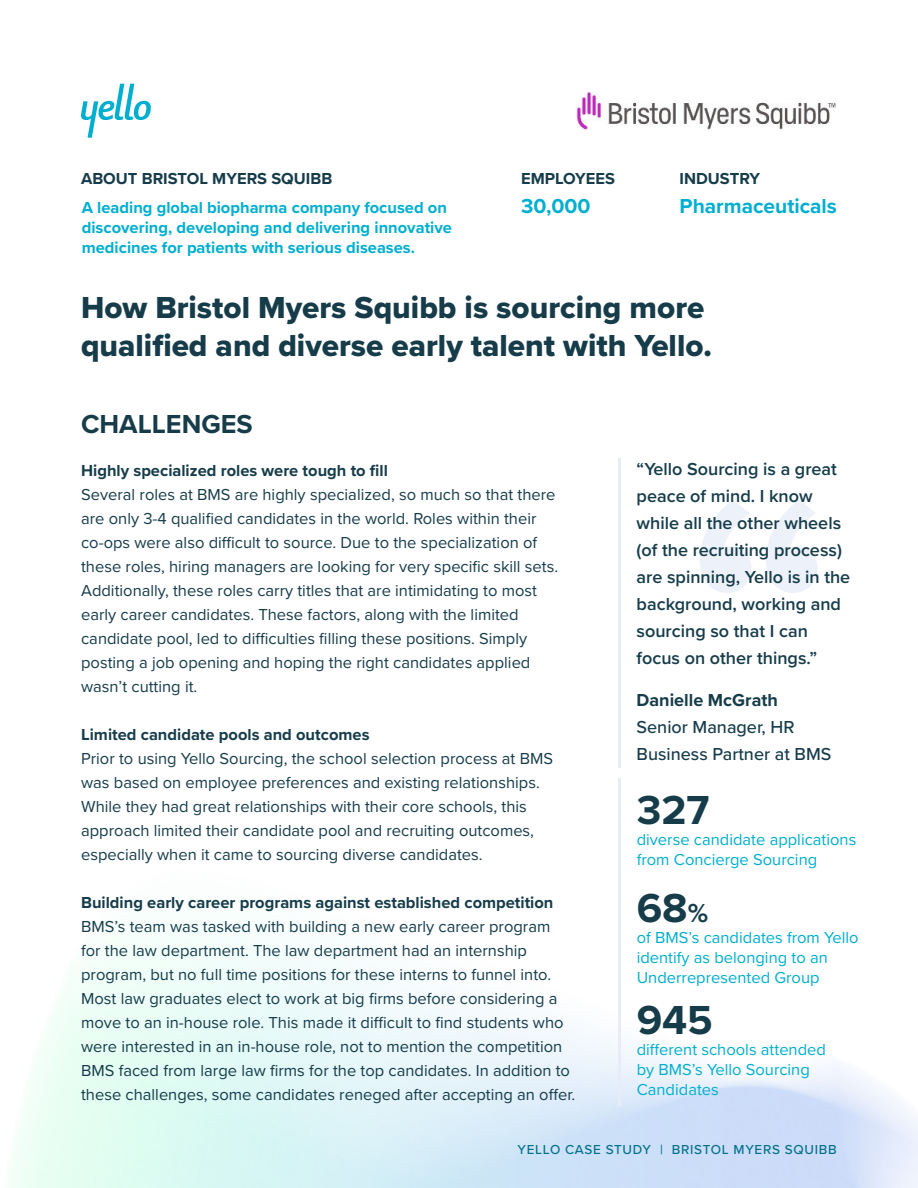
<style>
.page{position:relative;width:918px;height:1188px;background:#fff}
.page>*{position:absolute;margin:0;border:0;box-sizing:border-box;transform-origin:0 0}
.t1{font:700 42px "Proxima Nova";color:#163c4a}
.t2{font:31.5px/37.8px "Proxima Nova Extrabld";color:#163c4a}
.t3{font:700 27px "Proxima Nova";color:#163c4a}
.t4{font:700 21px "Proxima Nova";color:#00afd0}
.t5{font:600 18px/27px "Proxima Nova";color:#163c4a}
.t6{font:500 18px/27px "Proxima Nova";color:#163c4a}
.t7{font:700 18px "Proxima Nova";color:#163c4a}
.t8{font:16.5px/24px "Proxima Nova";color:#163c4a}
.t9{font:16.5px/19.8px "Proxima Nova";color:#00afd0}
.t10{font:700 16.5px "Proxima Nova";color:#163c4a}
.t11{font:700 16.5px/19.8px "Proxima Nova";color:#00afd0}
.t12{font:500 13.5px "Proxima Nova";letter-spacing:.05em;color:#04718a}
.s1{font-size:27px}
</style>
<div class="page">
<svg style="left:81px;top:84px;width:70px;height:54px"></svg>
<svg style="left:700px;top:500px;width:118px;height:93px"></svg>
<hr style="left:619px;top:458px;width:2px;height:310px;background:#e6ecf8">
<hr style="left:619px;top:778px;width:2px;height:327px;background:#e6ecf8">
<img style="left:577px;top:92px;width:259px;height:38px">
<p class="t10" style="left:81px;top:171px;width:253px">ABOUT BRISTOL MYERS SQUIBB</p>
<p class="t11" style="left:82px;top:199px;width:372px">A leading global biopharma company focused on discovering, developing and delivering innovative medicines for patients with serious diseases.</p>
<p class="t10" style="left:521px;top:171px;width:95px">EMPLOYEES</p>
<p class="t4" style="left:521px;top:197px;width:71px">30,000</p>
<p class="t4" style="left:680px;top:197px;width:159px">Pharmaceuticals</p>
<p class="t10" style="left:680px;top:171px;width:82px">INDUSTRY</p>
<h2 class="t2" style="left:81px;top:290px;width:633px">How Bristol Myers Squibb is sourcing more qualified and diverse early talent with Yello.</h2>
<h3 class="t3" style="left:81px;top:413px;width:173px">CHALLENGES</h3>
<p class="t10" style="left:81px;top:463px;width:308px">Highly specialized roles were tough to fill</p>
<p class="t8" style="left:81px;top:483px;width:479px">Several roles at BMS are highly specialized, so much so that there are only 3-4 qualified candidates in the world. Roles within their co-ops were also difficult to source. Due to the specialization of these roles, hiring managers are looking for very specific skill sets.<br>Additionally, these roles carry titles that are intimidating to most early career candidates. These factors, along with the limited candidate pool, led to difficulties filling these positions. Simply posting a job opening and hoping the right candidates applied wasn’t cutting it.</p>
<p class="t10" style="left:81px;top:727px;width:290px">Limited candidate pools and outcomes</p>
<p class="t8" style="left:81px;top:747px;width:473px">Prior to using Yello Sourcing, the school selection process at BMS was based on employee preferences and existing relationships.<br>While they had great relationships with their core schools, this approach limited their candidate pool and recruiting outcomes, especially when it came to sourcing diverse candidates.</p>
<p class="t10" style="left:81px;top:895px;width:474px">Building early career programs against established competition</p>
<p class="t8" style="left:81px;top:915px;width:496px">BMS’s team was tasked with building a new early career program<br>for the law department. The law department had an internship program, but no full time positions for these interns to funnel into.<br>Most law graduates elect to work at big firms before considering a move to an in-house role. This made it difficult to find students who were interested in an in-house role, not to mention the competition BMS faced from large law firms for the top candidates. In addition to these challenges, some candidates reneged after accepting an offer.</p>
<p class="t5" style="left:637px;top:456px;width:215px">“Yello Sourcing is a great peace of mind. I know while all the other wheels (of the recruiting process) are spinning, Yello is in the background, working and sourcing so that I can focus on other things.”</p>
<p class="t7" style="left:637px;top:692px;width:143px">Danielle McGrath</p>
<p class="t6" style="left:637px;top:714px;width:196px">Senior Manager, HR<br>Business Partner at BMS</p>
<h1 class="t1" style="left:637px;top:793px;width:74px">327</h1>
<p class="t9" style="left:637px;top:830px;width:221px">diverse candidate applications from Concierge Sourcing</p>
<h1 class="t1" style="left:637px;top:891px;width:73px">68<span class="s1">%</span></h1>
<p class="t9" style="left:637px;top:929px;width:223px">of BMS’s candidates from Yello identify as belonging to an<br>Underrepresented Group</p>
<h1 class="t1" style="left:637px;top:1003px;width:78px">945</h1>
<p class="t9" style="left:637px;top:1041px;width:191px">different schools attended by BMS’s Yello Sourcing<br>Candidates</p>
<p class="t12" style="left:518px;top:1144px;width:321px">YELLO CASE STUDY | BRISTOL MYERS SQUIBB</p>
</div>
